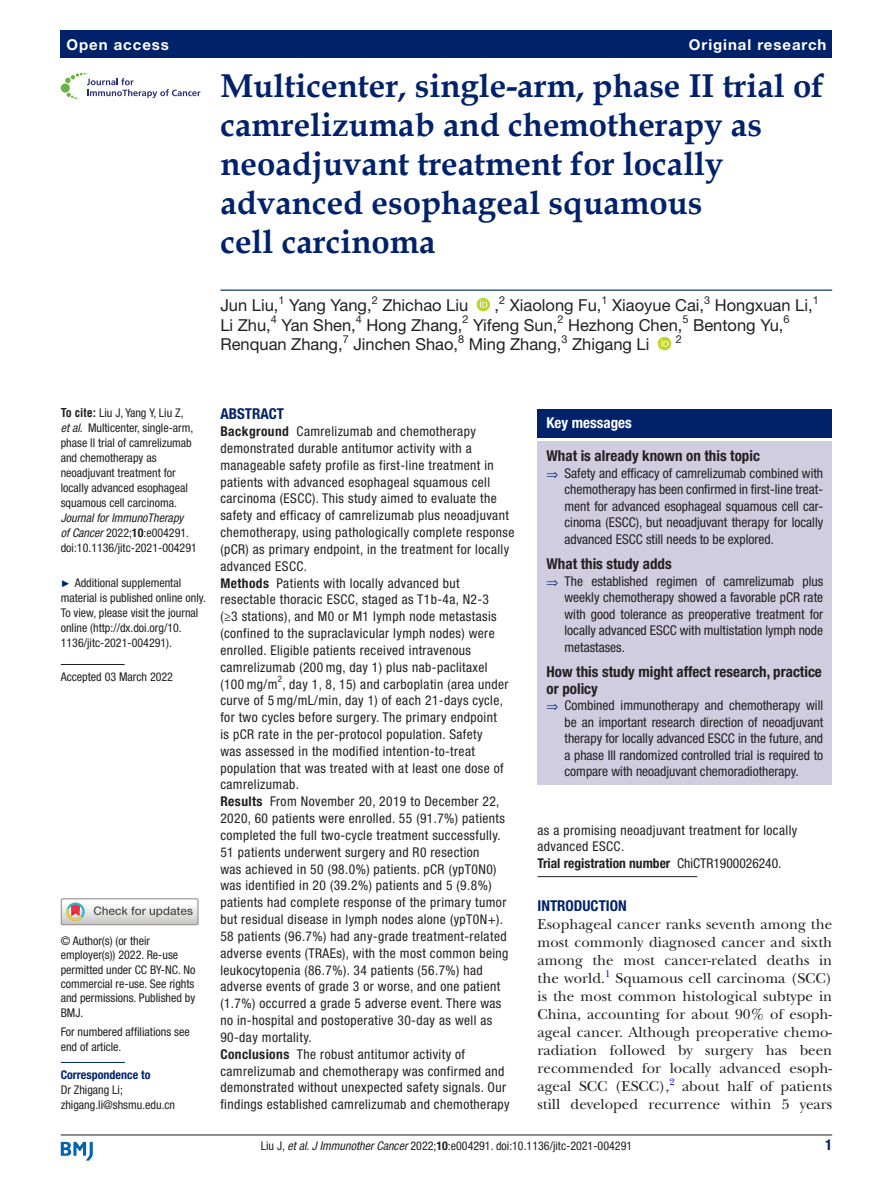
<style>
.page{position:relative;width:893px;height:1191px;background:#fff}
.page>*{position:absolute;margin:0;border:0;box-sizing:border-box;transform-origin:0 0}
.t1{font:700 33px/39px "Book Antiqua";color:#00226b}
.t2{font:16.5px "Helvetica Neue LT Std";color:#231f20}
.t3{font:15px/18px "New Baskerville";color:#231f20;text-align:justify}
.t4{font:700 condensed 15px/16.5px "Helvetica Neue LT Std";color:#231f20}
.t5{font:700 15px "Helvetica Neue LT Std";letter-spacing:.065em;color:#fff}
.t6{font:700 condensed 15px "Helvetica Neue LT Std";color:#00226b}
.t7{font:700 condensed 15px "Helvetica Neue LT Std";color:#fff}
.t8{font:condensed 13.5px/16.8px "Helvetica Neue LT Std";letter-spacing:.03em;color:#231f20}
.t9{font:condensed 12px/15px "Helvetica Neue LT Std";color:#231f20}
.t10{font:700 condensed 12px "Helvetica Neue LT Std";color:#00226b}
.t11{font:10.95px "Helvetica Neue LT Std";color:#231f20}
.t12{font:9.9px "New Baskerville";color:#00f}
.t13{font:condensed 9px "Helvetica Neue LT Std";color:#231f20}
.s1{font-family:"Helvetica LT Std";font-weight:700}
.s2{font-style:italic}
.s3{font-weight:700}
.s4{font-family:"Arial";font-stretch:normal;font-size:9.75px;color:#00226b}
.s5{color:#00226b}
</style>
<div class="page">
<hr style="left:61px;top:1134px;width:771px;height:1px;background:#231f20">
<svg style="left:61px;top:1141px;width:32px;height:19px"></svg>
<div style="left:61px;top:31px;width:771px;height:27px;background:#00226b"></div>
<hr style="left:220px;top:289px;width:612px;height:2px;background:#00226b">
<svg style="left:476px;top:298px;width:14px;height:13px"></svg>
<svg style="left:658px;top:337px;width:13px;height:13px"></svg>
<hr style="left:61px;top:664px;width:64px;height:1px;background:#231f20">
<hr style="left:61px;top:1062px;width:64px;height:1px;background:#00226b">
<div style="left:61px;top:83px;width:9px;height:10px;background:#6ab344;border-radius:50%"></div>
<svg style="left:65px;top:73px;width:135px;height:26px"></svg>
<div style="left:61px;top:898px;width:138px;height:27px;border:1px solid #969090"></div>
<svg style="left:61px;top:898px;width:137px;height:26px"></svg>
<hr style="left:538px;top:876px;width:159px;height:1px;background:#231f20">
<div style="left:538px;top:409px;width:294px;height:28px;background:#00226b"></div>
<div style="left:538px;top:441px;width:294px;height:344px;background:#d0cde0"></div>
<p class="t5" style="left:66px;top:35px;width:104px">Open access</p>
<p class="t5" style="left:689px;top:35px;width:139px">Original research</p>
<h1 class="t1" style="left:220px;top:66px;width:605px">Multicenter, single-arm, phase II trial of camrelizumab and chemotherapy as neoadjuvant treatment for locally advanced esophageal squamous<br>cell carcinoma</h1>
<p class="t2" style="left:220px;top:296px;width:60px">Jun Liu,</p>
<p class="t11" style="left:278px;top:293px;width:8px">1</p>
<p class="t2" style="left:289px;top:296px;width:84px">Yang Yang,</p>
<p class="t11" style="left:372px;top:293px;width:8px">2</p>
<p class="t2" style="left:382px;top:296px;width:87px">Zhichao Liu</p>
<p class="t11" style="left:499px;top:293px;width:8px">2</p>
<p class="t2" style="left:510px;top:296px;width:93px">Xiaolong Fu,</p>
<p class="t11" style="left:601px;top:293px;width:8px">1</p>
<p class="t2" style="left:612px;top:296px;width:93px">Xiaoyue Cai,</p>
<p class="t11" style="left:704px;top:293px;width:8px">3</p>
<p class="t2" style="left:715px;top:296px;width:99px">Hongxuan Li,</p>
<p class="t11" style="left:813px;top:293px;width:8px">1</p>
<p class="t2" style="left:495px;top:296px;width:6px">,</p>
<p class="t2" style="left:220px;top:315px;width:52px">Li Zhu,</p>
<p class="t11" style="left:271px;top:313px;width:8px">4</p>
<p class="t2" style="left:281px;top:315px;width:76px">Yan Shen,</p>
<p class="t11" style="left:356px;top:313px;width:8px">4</p>
<p class="t2" style="left:366px;top:315px;width:97px">Hong Zhang,</p>
<p class="t11" style="left:462px;top:313px;width:8px">2</p>
<p class="t2" style="left:473px;top:315px;width:86px">Yifeng Sun,</p>
<p class="t11" style="left:557px;top:313px;width:8px">2</p>
<p class="t2" style="left:568px;top:315px;width:116px">Hezhong Chen,</p>
<p class="t11" style="left:682px;top:313px;width:8px">5</p>
<p class="t2" style="left:693px;top:315px;width:92px">Bentong Yu,</p>
<p class="t11" style="left:784px;top:313px;width:8px">6</p>
<p class="t2" style="left:220px;top:335px;width:124px">Renquan Zhang,</p>
<p class="t11" style="left:343px;top:332px;width:8px">7</p>
<p class="t2" style="left:353px;top:335px;width:106px">Jinchen Shao,</p>
<p class="t11" style="left:458px;top:332px;width:8px">8</p>
<p class="t2" style="left:469px;top:335px;width:94px">Ming Zhang,</p>
<p class="t11" style="left:561px;top:332px;width:8px">3</p>
<p class="t2" style="left:572px;top:335px;width:79px">Zhigang Li</p>
<p class="t11" style="left:676px;top:332px;width:8px">2</p>
<p class="t9" style="left:61px;top:405px;width:134px"><span class="s1">To cite:</span> Liu J, Yang Y, Liu Z, <span class="s2">et al</span>. Multicenter, single-arm, phase II trial of camrelizumab and chemotherapy as neoadjuvant treatment for locally advanced esophageal squamous cell carcinoma.</p>
<p class="t9" style="left:61px;top:510px;width:138px"><span class="s2">Journal for ImmunoTherapy<br>of Cancer</span> 2022;<span class="s3">10</span>:e004291. doi:10.1136/jitc-2021-004291</p>
<p class="t9" style="left:61px;top:575px;width:147px"><span class="s4">►</span> Additional supplemental material is published online only.<br>To view, please visit the journal online (http://dx.doi.org/10.<br>1136/jitc-2021-004291).</p>
<p class="t9" style="left:61px;top:669px;width:114px">Accepted 03 March 2022</p>
<p class="t9" style="left:61px;top:933px;width:136px;line-height:14.4px">© Author(s) (or their employer(s)) 2022. Re-use permitted under CC BY-NC. No commercial re-use. See rights and permissions. Published by<br>BMJ.</p>
<p class="t9" style="left:61px;top:1024px;width:130px">For numbered affiliations see end of article.</p>
<p class="t10" style="left:61px;top:1067px;width:91px">Correspondence to</p>
<p class="t9" style="left:61px;top:1082px;width:116px">Dr Zhigang Li; zhigang.li@shsmu.edu.cn</p>
<p class="t6" style="left:220px;top:405px;width:65px">ABSTRACT</p>
<p class="t8" style="left:220px;top:423px;width:296px"><span class="s3">Background</span> Camrelizumab and chemotherapy demonstrated durable antitumor activity with a manageable safety profile as first-line treatment in patients with advanced esophageal squamous cell carcinoma (ESCC). This study aimed to evaluate the safety and efficacy of camrelizumab plus neoadjuvant chemotherapy, using pathologically complete response (pCR) as primary endpoint, in the treatment for locally advanced ESCC.<br><span class="s3">Methods</span> Patients with locally advanced but resectable thoracic ESCC, staged as T1b-4a, N2-3<br>(≥3 stations), and M0 or M1 lymph node metastasis (confined to the supraclavicular lymph nodes) were enrolled. Eligible patients received intravenous camrelizumab (200 mg, day 1) plus nab-paclitaxel (100 mg/m , day 1, 8, 15) and carboplatin (area under</p>
<p class="t13" style="left:278px;top:674px;width:6px">2</p>
<p class="t8" style="left:220px;top:692px;width:291px">curve of 5 mg/mL/min, day 1) of each 21-days cycle, for two cycles before surgery. The primary endpoint<br>is pCR rate in the per-protocol population. Safety<br>was assessed in the modified intention-to-treat population that was treated with at least one dose of camrelizumab.<br><span class="s3">Results</span> From November 20, 2019 to December 22, 2020, 60 patients were enrolled. 55 (91.7%) patients completed the full two-cycle treatment successfully.<br>51 patients underwent surgery and R0 resection<br>was achieved in 50 (98.0%) patients. pCR (ypT0N0) was identified in 20 (39.2%) patients and 5 (9.8%) patients had complete response of the primary tumor but residual disease in lymph nodes alone (ypT0N+).<br>58 patients (96.7%) had any-grade treatment-related adverse events (TRAEs), with the most common being leukocytopenia (86.7%). 34 patients (56.7%) had adverse events of grade 3 or worse, and one patient (1.7%) occurred a grade 5 adverse event. There was no in-hospital and postoperative 30-day as well as 90-day mortality.<br><span class="s3">Conclusions</span> The robust antitumor activity of camrelizumab and chemotherapy was confirmed and demonstrated without unexpected safety signals. Our findings established camrelizumab and chemotherapy</p>
<p class="t7" style="left:547px;top:414px;width:87px">Key messages</p>
<p class="t4" style="left:547px;top:447px;width:215px">What is already known on this topic</p>
<p class="t8" style="left:565px;top:464px;width:260px;text-align:justify;text-indent:-18px"><span class="s5">⇒</span> Safety and efficacy of camrelizumab combined with chemotherapy has been confirmed in first-line treat&shy;ment for advanced esophageal squamous cell car&shy;cinoma (ESCC), but neoadjuvant therapy for locally advanced ESCC still needs to be explored.</p>
<p class="t4" style="left:547px;top:555px;width:127px">What this study adds</p>
<p class="t8" style="left:565px;top:572px;width:260px;text-align:justify;text-indent:-18px"><span class="s5">⇒</span> The established regimen of camrelizumab plus weekly chemotherapy showed a favorable pCR rate with good tolerance as preoperative treatment for locally advanced ESCC with multistation lymph node metastases.</p>
<p class="t4" style="left:547px;top:663px;width:277px">How this study might affect research, practice or policy</p>
<p class="t8" style="left:565px;top:697px;width:260px;text-align:justify;text-indent:-18px"><span class="s5">⇒</span> Combined immunotherapy and chemotherapy will be an important research direction of neoadjuvant therapy for locally advanced ESCC in the future, and a phase III randomized controlled trial is required to compare with neoadjuvant chemoradiotherapy.</p>
<p class="t8" style="left:538px;top:821px;width:261px">as a promising neoadjuvant treatment for locally advanced ESCC.<br><span class="s3">Trial registration number</span> ChiCTR1900026240.</p>
<p class="t6" style="left:538px;top:897px;width:91px">INTRODUCTION</p>
<p class="t3" style="left:538px;top:915px;width:296px">Esophageal cancer ranks seventh among the most commonly diagnosed cancer and sixth among the most cancer-related deaths in the world.</p>
<p class="t12" style="left:605px;top:967px;width:7px">1</p>
<p class="t3" style="left:538px;top:969px;width:296px;text-indent:78px">Squamous cell carcinoma (SCC) is the most common histological subtype in China, accounting for about 90% of esoph&shy;ageal cancer. Although preoperative chemo&shy;radiation followed by surgery has been recommended for locally advanced esoph&shy;ageal SCC (ESCC),<sup>2</sup></p>
<p class="t3" style="left:538px;top:1077px;width:296px;text-align:right">about half of patients<br>still developed recurrence within 5 years</p>
<p class="t9" style="left:261px;top:1137px;width:373px">Liu J, <span class="s2">et al</span>. <span class="s2">J Immunother Cancer</span> 2022;<span class="s3">10</span>:e004291. doi:10.1136/jitc-2021-004291</p>
<p class="t6" style="left:825px;top:1135px;width:9px">1</p>
</div>
